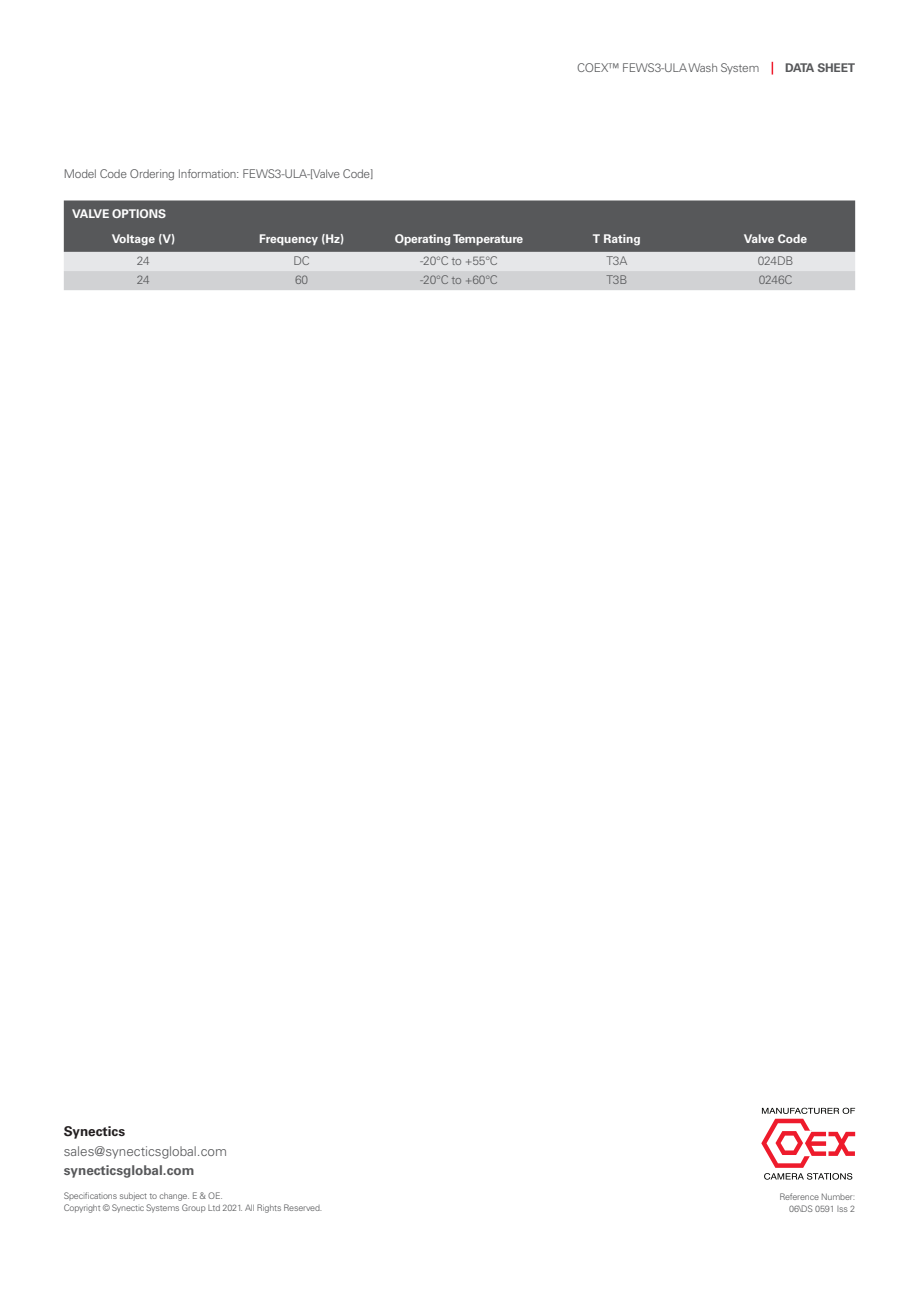
<style>
.page{position:relative;width:919px;height:1289px;background:#fff}
.page>*{position:absolute;margin:0;border:0;box-sizing:border-box;transform-origin:0 0}
.t1{font:300 13.5px "Univers LT Pro 45";color:#57585a}
.t2{font:700 13.5px "Univers LT Pro 65";color:#57585a}
.t3{font:700 13.5px "Univers LT Pro 65";color:#231f20}
.SYN_table_text{font:300 12px "Univers LT Pro 45";letter-spacing:-.02em;color:#57585a}
.Table_Header{font:700 12px "Univers LT Pro 65";color:#fff}
.t4{font:700 12px "Univers LT Pro 65";letter-spacing:-.02em;color:#57585a}
.Red_Head{font:300 9px/12px "Univers LT Pro 45";letter-spacing:-.02em;color:#57585a}
</style>
<div class="page">
<svg style="left:771px;top:62px;width:2px;height:13px"></svg>
<svg style="left:64px;top:200px;width:791px;height:90px;background:#909193"></svg>
<svg style="left:764px;top:1173px;width:88px;height:6px"></svg>
<svg style="left:761px;top:1107px;width:94px;height:60px"></svg>
<p class="SYN_table_text" style="left:577px;top:61px;width:184px">COEX™ FEWS3-ULA Wash System</p>
<p class="t4" style="left:785px;top:61px;width:72px">DATA SHEET</p>
<p class="SYN_table_text" style="left:64px;top:166px;width:311px">Model Code Ordering Information: FEWS3-ULA-[Valve Code]</p>
<p class="Table_Header" style="left:72px;top:206px;width:95px">VALVE OPTIONS</p>
<p class="Table_Header" style="left:112px;top:232px;width:65px">Voltage (V)</p>
<p class="Table_Header" style="left:259px;top:232px;width:86px">Frequency (Hz)</p>
<p class="Table_Header" style="left:395px;top:232px;width:130px">Operating Temperature</p>
<p class="Table_Header" style="left:593px;top:232px;width:50px">T Rating</p>
<p class="Table_Header" style="left:743px;top:232px;width:65px">Valve Code</p>
<p class="SYN_table_text" style="left:137px;top:253px;width:15px">24</p>
<p class="SYN_table_text" style="left:293px;top:253px;width:18px">DC</p>
<p class="SYN_table_text" style="left:420px;top:253px;width:79px">-20°C to +55°C</p>
<p class="SYN_table_text" style="left:606px;top:253px;width:22px">T3A</p>
<p class="SYN_table_text" style="left:757px;top:253px;width:37px">024DB</p>
<p class="SYN_table_text" style="left:137px;top:272px;width:15px">24</p>
<p class="SYN_table_text" style="left:295px;top:272px;width:15px">60</p>
<p class="SYN_table_text" style="left:420px;top:272px;width:79px">-20°C to +60°C</p>
<p class="SYN_table_text" style="left:606px;top:272px;width:22px">T3B</p>
<p class="SYN_table_text" style="left:758px;top:272px;width:35px">0246C</p>
<p class="t3" style="left:64px;top:1123px;width:63px">Synectics</p>
<p class="t1" style="left:64px;top:1142px;width:165px">sales@synecticsglobal.com</p>
<p class="t2" style="left:64px;top:1162px;width:132px">synecticsglobal.com</p>
<p class="Red_Head" style="left:64px;top:1189px;width:260px">Specifications subject to change. E &amp; OE.<br>Copyright © Synectic Systems Group Ltd 2021. All Rights Reserved.</p>
<p class="Red_Head" style="left:779px;top:1190px;width:77px">Reference Number:</p>
<p class="Red_Head" style="left:789px;top:1202px;width:67px">06\DS 0591 Iss 2</p>
</div>
